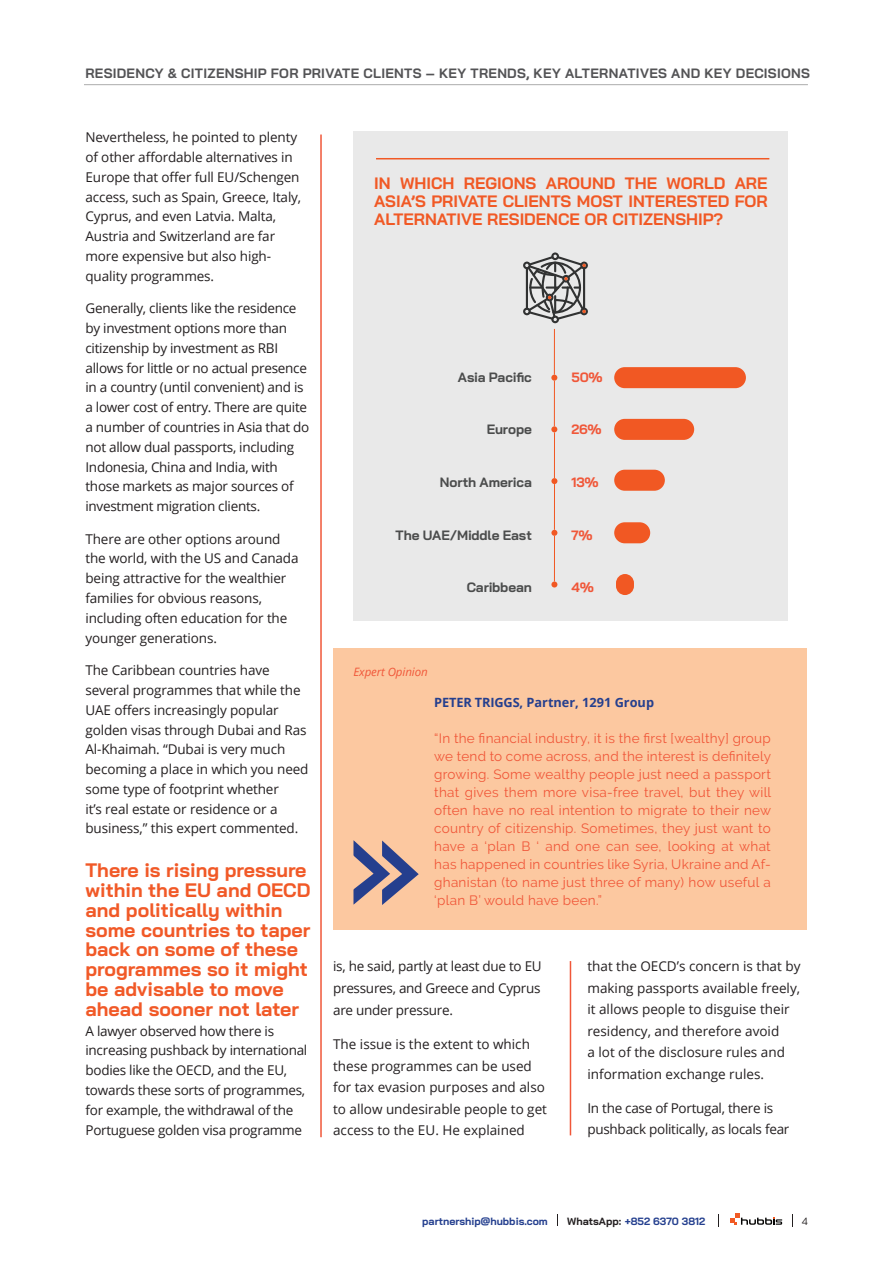
<style>
.page{position:relative;width:893px;height:1263px;background:#fff}
.page>*{position:absolute;margin:0;border:0;box-sizing:border-box;transform-origin:0 0}
.subtitle{font:700 19.5px/19.8px "Bai Jamjuree";color:#f15927}
.Header_style{font:700 16.5px/18px "Bai Jamjuree";color:#f15925;text-align:justify}
.content_style_no_hyp{font:13.5px/19.8px "Open Sans";letter-spacing:-.01em;color:#231f20}
.Paragraph_Style_1{font:13.5px/18px "Raleway";letter-spacing:.02em;color:#f05739;text-align:justify}
.t1{font:700 13.5px "Bai Jamjuree";letter-spacing:.02em;color:#535355}
.small_infogrpahic{font:700 13.5px "Bai Jamjuree";letter-spacing:-.01em;color:#4b4c4c}
.small_infogrpahic-2{font:700 13.5px "Bai Jamjuree";color:#f05739}
.t2{font:700 12.75px "Open Sans";color:#253f8e}
.t3{font:italic 11.55px "Open Sans";letter-spacing:-.01em;color:#f05739}
.t4{font:700 10.5px "Bai Jamjuree";color:#25408f}
.t5{font:10.5px "Bai Jamjuree";color:#231f20}
.s1{color:#231f20}
</style>
<div class="page">
<hr style="left:320px;top:135px;width:2px;height:1002px;background:#f05739">
<div style="left:333px;top:648px;width:474px;height:282px;background:#fcc8a0"></div>
<svg style="left:353px;top:840px;width:66px;height:65px"></svg>
<hr style="left:570px;top:961px;width:1px;height:174px;background:#f05739">
<svg style="left:730px;top:1213px;width:52px;height:12px"></svg>
<svg style="left:718px;top:1214px;width:1px;height:13px"></svg>
<svg style="left:792px;top:1214px;width:1px;height:13px"></svg>
<hr style="left:84px;top:84px;width:724px;height:1px;background:#adadad">
<div style="left:353px;top:132px;width:435px;height:489px;background:#e9e9e9"></div>
<hr style="left:376px;top:158px;width:393px;height:1px;background:#f15925">
<svg style="left:551px;top:375px;width:6px;height:6px"></svg>
<hr style="left:554px;top:329px;width:1px;height:46px;background:#f15823">
<svg style="left:551px;top:426px;width:6px;height:6px"></svg>
<hr style="left:554px;top:381px;width:1px;height:45px;background:#f15823">
<svg style="left:551px;top:478px;width:6px;height:6px"></svg>
<hr style="left:554px;top:432px;width:1px;height:46px;background:#f15823">
<svg style="left:551px;top:530px;width:6px;height:6px"></svg>
<hr style="left:554px;top:484px;width:1px;height:46px;background:#f15823">
<div style="left:614px;top:470px;width:51px;height:21px;background:#f15823;border-radius:11px"></div>
<div style="left:614px;top:522px;width:36px;height:21px;background:#f15823;border-radius:11px"></div>
<svg style="left:551px;top:581px;width:6px;height:6px"></svg>
<hr style="left:554px;top:536px;width:1px;height:45px;background:#f15823">
<div style="left:614px;top:419px;width:80px;height:21px;background:#f15823;border-radius:11px"></div>
<div style="left:616px;top:574px;width:18px;height:21px;background:#f15823;border-radius:9px"></div>
<svg style="left:523px;top:252px;width:65px;height:71px"></svg>
<div style="left:614px;top:367px;width:132px;height:21px;background:#f15823;border-radius:11px"></div>
<p class="t1" style="left:85px;top:66px;width:726px">RESIDENCY &amp; CITIZENSHIP FOR PRIVATE CLIENTS – KEY TRENDS, KEY ALTERNATIVES AND KEY DECISIONS</p>
<p class="content_style_no_hyp" style="left:85px;top:127px;width:217px">Nevertheless, he pointed to plenty of other affordable alternatives in<br>Europe that offer full EU/Schengen access, such as Spain, Greece, Italy,<br>Cyprus, and even Latvia. Malta,<br>Austria and Switzerland are far more expensive but also high&shy;quality programmes.</p>
<p class="content_style_no_hyp" style="left:85px;top:298px;width:225px">Generally, clients like the residence by investment options more than citizenship by investment as RBI allows for little or no actual presence in a country (until convenient) and is a lower cost of entry. There are quite a number of countries in Asia that do not allow dual passports, including Indonesia, China and India, with those markets as major sources of investment migration clients.</p>
<p class="content_style_no_hyp" style="left:85px;top:528px;width:215px">There are other options around the world, with the US and Canada being attractive for the wealthier families for obvious reasons, including often education for the younger generations.</p>
<p class="content_style_no_hyp" style="left:85px;top:660px;width:224px">The Caribbean countries have several programmes that while the<br>UAE offers increasingly popular golden visas through Dubai and Ras<br>Al-Khaimah. “Dubai is very much becoming a place in which you need some type of footprint whether<br>it’s real estate or residence or a business,” this expert commented.</p>
<p class="subtitle" style="left:85px;top:861px;width:226px">There is rising pressure within the EU and OECD and politically within some countries to taper back on some of these programmes so it might be advisable to move ahead sooner not later</p>
<p class="content_style_no_hyp" style="left:85px;top:1020px;width:223px">A lawyer observed how there is increasing pushback by international bodies like the OECD, and the EU, towards these sorts of programmes, for example, the withdrawal of the Portuguese golden visa programme</p>
<p class="Header_style" style="left:374px;top:175px;width:395px">IN WHICH REGIONS AROUND THE WORLD ARE ASIA’S PRIVATE CLIENTS MOST INTERESTED FOR ALTERNATIVE RESIDENCE OR CITIZENSHIP?</p>
<p class="small_infogrpahic" style="left:458px;top:369px;width:75px">Asia Pacific</p>
<p class="small_infogrpahic-2" style="left:572px;top:369px;width:33px">50%</p>
<p class="small_infogrpahic" style="left:487px;top:422px;width:47px">Europe</p>
<p class="small_infogrpahic-2" style="left:572px;top:422px;width:32px">26%</p>
<p class="small_infogrpahic" style="left:440px;top:474px;width:93px">North America</p>
<p class="small_infogrpahic-2" style="left:572px;top:474px;width:29px">13%</p>
<p class="small_infogrpahic" style="left:396px;top:527px;width:138px">The UAE/Middle East</p>
<p class="small_infogrpahic-2" style="left:572px;top:527px;width:22px">7%</p>
<p class="small_infogrpahic" style="left:467px;top:579px;width:67px">Caribbean</p>
<p class="small_infogrpahic-2" style="left:572px;top:579px;width:24px">4%</p>
<p class="t3" style="left:353px;top:664px;width:76px">Expert Opinion</p>
<p class="t2" style="left:434px;top:694px;width:221px">PETER TRIGGS, Partner, 1291 Group</p>
<p class="Paragraph_Style_1" style="left:434px;top:729px;width:339px">“In the financial industry, it is the first [wealthy] group we tend to come across, and the interest is definitely growing. Some wealthy people just need a passport that gives them more visa-free travel, but they will often have no real intention to migrate to their new country of citizenship. Sometimes, they just want to have a ‘plan B ‘ and one can see, looking at what has happened in countries like Syria, Ukraine and Af&shy;ghanistan (to name just three of many) how useful a ‘plan B’ would have been.”</p>
<p class="content_style_no_hyp" style="left:333px;top:955px;width:210px;line-height:21.6px;text-align:justify">is, he said, partly at least due to EU pressures, and Greece and Cyprus are under pressure.</p>
<p class="content_style_no_hyp" style="left:333px;top:1033px;width:215px;line-height:21.6px">The issue is the extent to which these programmes can be used for tax evasion purposes and also to allow undesirable people to get access to the EU. He explained</p>
<p class="content_style_no_hyp" style="left:587px;top:955px;width:215px;line-height:21.5px">that the OECD’s concern is that by making passports available freely, it allows people to disguise their residency, and therefore avoid<br>a lot of the disclosure rules and information exchange rules.</p>
<p class="content_style_no_hyp" style="left:587px;top:1097px;width:203px;line-height:21.5px">In the case of Portugal, there is pushback politically, as locals fear</p>
<p class="t4" style="left:422px;top:1215px;width:127px">partnership@hubbis.com</p>
<p class="t4" style="left:567px;top:1215px;width:139px"><span class="s1">WhatsApp:</span> +852 6370 3812</p>
<p class="t5" style="left:802px;top:1212px;width:8px">4</p>
</div>
